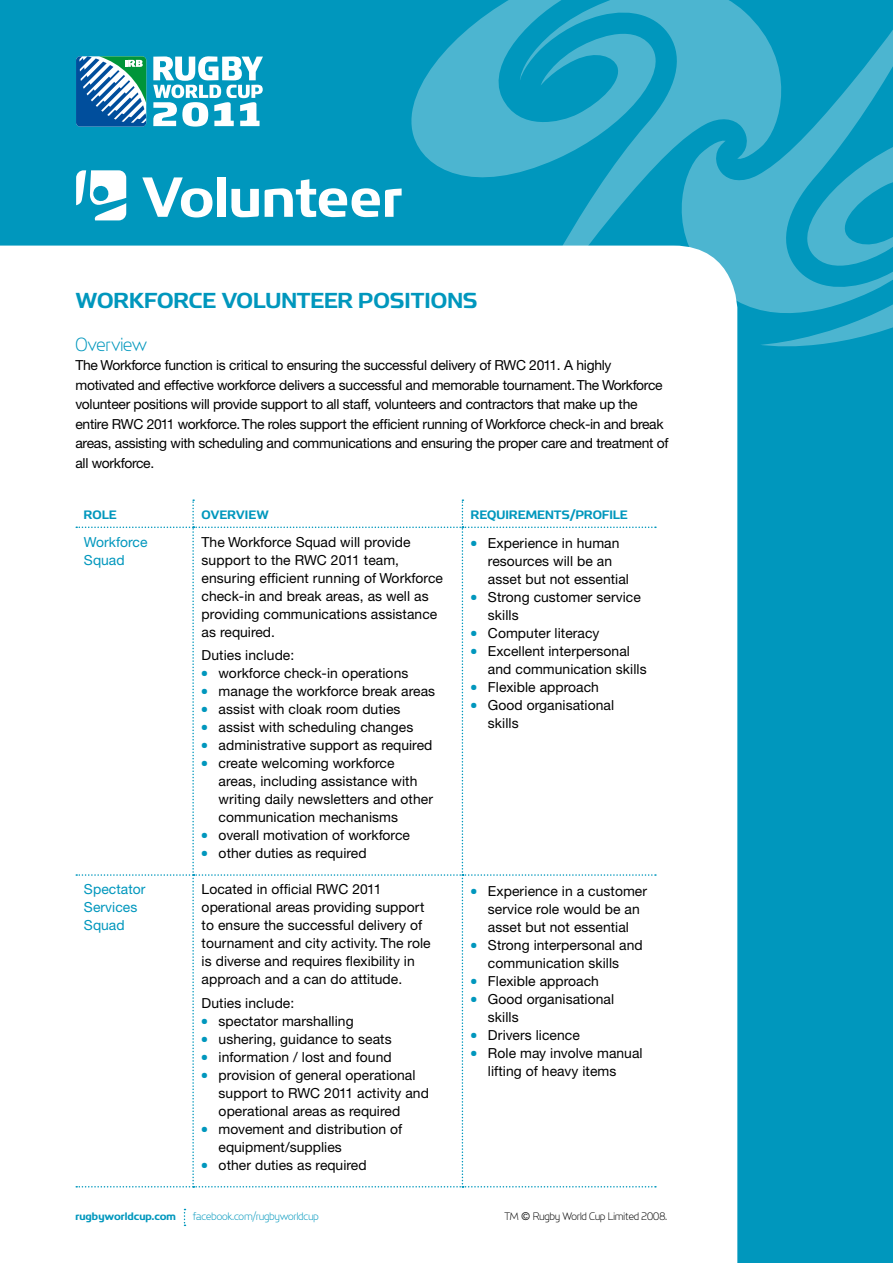
<style>
.page{position:relative;width:893px;height:1263px;background:#0097bd}
.page>*{position:absolute;margin:0;border:0;box-sizing:border-box;transform-origin:0 0}
.t1{font:62.55px "RWC Bold";letter-spacing:.005em;color:#fff}
.t2{font:24px "RWC Bold";color:#0097bd}
.t3{font:21px "RWC Light";color:#0097bd}
.t4{font:13.8px/18px "Helvetica Neue CE";letter-spacing:.005em;color:#000}
.t5{font:13.8px/19.5px "Helvetica Neue CE";letter-spacing:-.02em;color:#000}
.t6{font:13.8px/18px "Helvetica Neue CE";letter-spacing:.005em;color:#0097bd}
.t7{font:13.5px "RWC Bold";letter-spacing:.005em;color:#0097bd}
.t8{font:12px "RWC Light";color:#000}
.t9{font:12px "RWC Light";letter-spacing:.005em;color:#0097bd}
.t10{font:12px "RWC Bold";color:#0097bd}
.s1{font-family:"RWC Heavy";font-size:15px;color:#0097bd}
</style>
<div class="page">
<svg style="left:399px;top:0;width:494px;height:360px"></svg>
<div style="left:0;top:246px;width:737px;height:1017px;background:#fff"></div>
<svg style="left:153px;top:56px;width:110px;height:71px"></svg>
<svg style="left:76px;top:56px;width:70px;height:71px;background:#5693b1"></svg>
<svg style="left:76px;top:170px;width:50px;height:50px"></svg>
<div style="left:76px;top:499px;width:580px;height:688px;background:#fff"></div>
<svg style="left:184px;top:1209px;width:1px;height:17px"></svg>
<h1 class="t1" style="left:141px;top:159px;width:263px">Volunteer</h1>
<h2 class="t2" style="left:75px;top:286px;width:403px">WORKFORCE VOLUNTEER POSITIONS</h2>
<h3 class="t3" style="left:75px;top:332px;width:73px">Overview</h3>
<p class="t5" style="left:75px;top:356px;width:595px">The Workforce function is critical to ensuring the successful delivery of RWC 2011. A highly motivated and effective workforce delivers a successful and memorable tournament. The Workforce volunteer positions will provide support to all staff, volunteers and contractors that make up the entire RWC 2011 workforce. The roles support the efficient running of Workforce check-in and break areas, assisting with scheduling and communications and ensuring the proper care and treatment of all workforce.</p>
<p class="t7" style="left:84px;top:506px;width:34px">ROLE</p>
<p class="t7" style="left:202px;top:506px;width:69px">OVERVIEW</p>
<p class="t7" style="left:471px;top:506px;width:158px">REQUIREMENTS/PROFILE</p>
<p class="t6" style="left:84px;top:533px;width:65px">Workforce<br>Squad</p>
<p class="t4" style="left:202px;top:533px;width:243px">The Workforce Squad will provide support to the RWC 2011 team, ensuring efficient running of Workforce check-in and break areas, as well as providing communications assistance as required.</p>
<p class="t4" style="left:202px;top:646px;width:94px">Duties include:</p>
<p class="t4" style="left:202px;top:664px;width:208px"><span class="s1">•</span> workforce check-in operations</p>
<p class="t4" style="left:202px;top:682px;width:235px"><span class="s1">•</span> manage the workforce break areas</p>
<p class="t4" style="left:202px;top:700px;width:200px"><span class="s1">•</span> assist with cloak room duties</p>
<p class="t4" style="left:202px;top:718px;width:213px"><span class="s1">•</span> assist with scheduling changes</p>
<p class="t4" style="left:202px;top:736px;width:232px"><span class="s1">•</span> administrative support as required</p>
<p class="t4" style="left:219px;top:754px;width:216px;text-indent:-17px"><span class="s1">•</span> create welcoming workforce areas, including assistance with writing daily newsletters and other communication mechanisms</p>
<p class="t4" style="left:202px;top:826px;width:210px"><span class="s1">•</span> overall motivation of workforce</p>
<p class="t4" style="left:202px;top:844px;width:167px"><span class="s1">•</span> other duties as required</p>
<p class="t4" style="left:488px;top:534px;width:143px;text-indent:-17px"><span class="s1">•</span> Experience in human resources will be an asset but not essential</p>
<p class="t4" style="left:488px;top:588px;width:154px;text-indent:-17px"><span class="s1">•</span> Strong customer service skills</p>
<p class="t4" style="left:471px;top:624px;width:130px"><span class="s1">•</span> Computer literacy</p>
<p class="t4" style="left:488px;top:642px;width:160px;text-indent:-17px"><span class="s1">•</span> Excellent interpersonal and communication skills</p>
<p class="t4" style="left:471px;top:678px;width:129px"><span class="s1">•</span> Flexible approach</p>
<p class="t4" style="left:488px;top:696px;width:128px;text-indent:-17px"><span class="s1">•</span> Good organisational skills</p>
<p class="t6" style="left:84px;top:881px;width:63px">Spectator<br>Services<br>Squad</p>
<p class="t4" style="left:202px;top:881px;width:231px">Located in official RWC 2011 operational areas providing support to ensure the successful delivery of tournament and city activity. The role is diverse and requires flexibility in approach and a can do attitude.</p>
<p class="t4" style="left:202px;top:994px;width:94px">Duties include:</p>
<p class="t4" style="left:202px;top:1012px;width:154px"><span class="s1">•</span> spectator marshalling</p>
<p class="t4" style="left:202px;top:1030px;width:191px"><span class="s1">•</span> ushering, guidance to seats</p>
<p class="t4" style="left:202px;top:1048px;width:192px"><span class="s1">•</span> information / lost and found</p>
<p class="t4" style="left:219px;top:1066px;width:212px;text-indent:-17px"><span class="s1">•</span> provision of general operational support to RWC 2011 activity and operational areas as required</p>
<p class="t4" style="left:219px;top:1120px;width:185px;text-indent:-17px"><span class="s1">•</span> movement and distribution of equipment/supplies</p>
<p class="t4" style="left:202px;top:1156px;width:167px"><span class="s1">•</span> other duties as required</p>
<p class="t4" style="left:488px;top:882px;width:161px;text-indent:-17px"><span class="s1">•</span> Experience in a customer service role would be an asset but not essential</p>
<p class="t4" style="left:471px;top:936px;width:173px;text-align:center"><span class="s1">•</span> Strong interpersonal and communication skills</p>
<p class="t4" style="left:471px;top:972px;width:129px"><span class="s1">•</span> Flexible approach</p>
<p class="t4" style="left:488px;top:990px;width:128px;text-indent:-17px"><span class="s1">•</span> Good organisational skills</p>
<p class="t4" style="left:471px;top:1026px;width:110px"><span class="s1">•</span> Drivers licence</p>
<p class="t4" style="left:488px;top:1044px;width:156px;text-indent:-17px"><span class="s1">•</span> Role may involve manual lifting of heavy items</p>
<p class="t10" style="left:75px;top:1209px;width:102px">rugbyworldcup.com</p>
<p class="t9" style="left:193px;top:1209px;width:127px">facebook.com/rugbyworldcup</p>
<p class="t8" style="left:504px;top:1209px;width:164px">TM © Rugby World Cup Limited 2008.</p>
</div>
